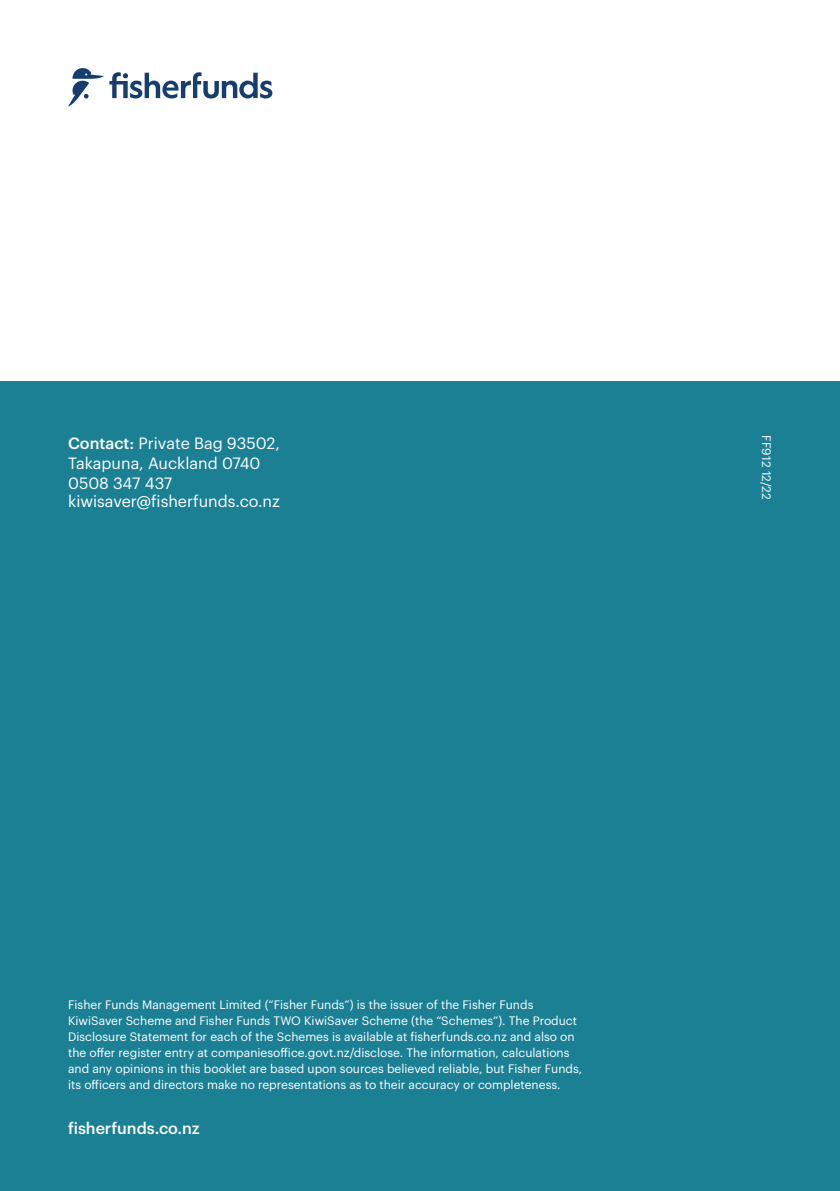
<style>
.page{position:relative;width:840px;height:1191px;background:#fff}
.page>*{position:absolute;margin:0;border:0;box-sizing:border-box;transform-origin:0 0}
.t1{font:16px/20px "Graphik";color:#fff}
.t2{font:500 16px "Graphik";color:#fff}
.t3{font:12px/16px "Graphik";color:#fff}
.s1{font-weight:500}
</style>
<div class="page">
<div style="left:0;top:381px;width:839px;height:810px;background:#1c8095"></div>
<svg style="left:68px;top:68px;width:204px;height:38px"></svg>
<h1 class="t1" style="left:68px;top:431px;width:213px"><span class="s1">Contact:</span> Private Bag 93502,<br>Takapuna, Auckland 0740<br>0508 347 437</h1>
<h1 class="t1" style="left:68px;top:489px;width:213px">kiwisaver@fisherfunds.co.nz</h1>
<p class="t3" style="left:775px;top:435px;width:66px;rotate:90deg">FF912 12/22</p>
<p class="t3" style="left:68px;top:995px;width:515px">Fisher Funds Management Limited (“Fisher Funds”) is the issuer of the Fisher Funds KiwiSaver Scheme and Fisher Funds TWO KiwiSaver Scheme (the “Schemes”). The Product Disclosure Statement for each of the Schemes is available at fisherfunds.co.nz and also on the offer register entry at companiesoffice.govt.nz/disclose. The information, calculations and any opinions in this booklet are based upon sources believed reliable, but Fisher Funds, its officers and directors make no representations as to their accuracy or completeness.</p>
<h1 class="t2" style="left:68px;top:1116px;width:133px">fisherfunds.co.nz</h1>
</div>
